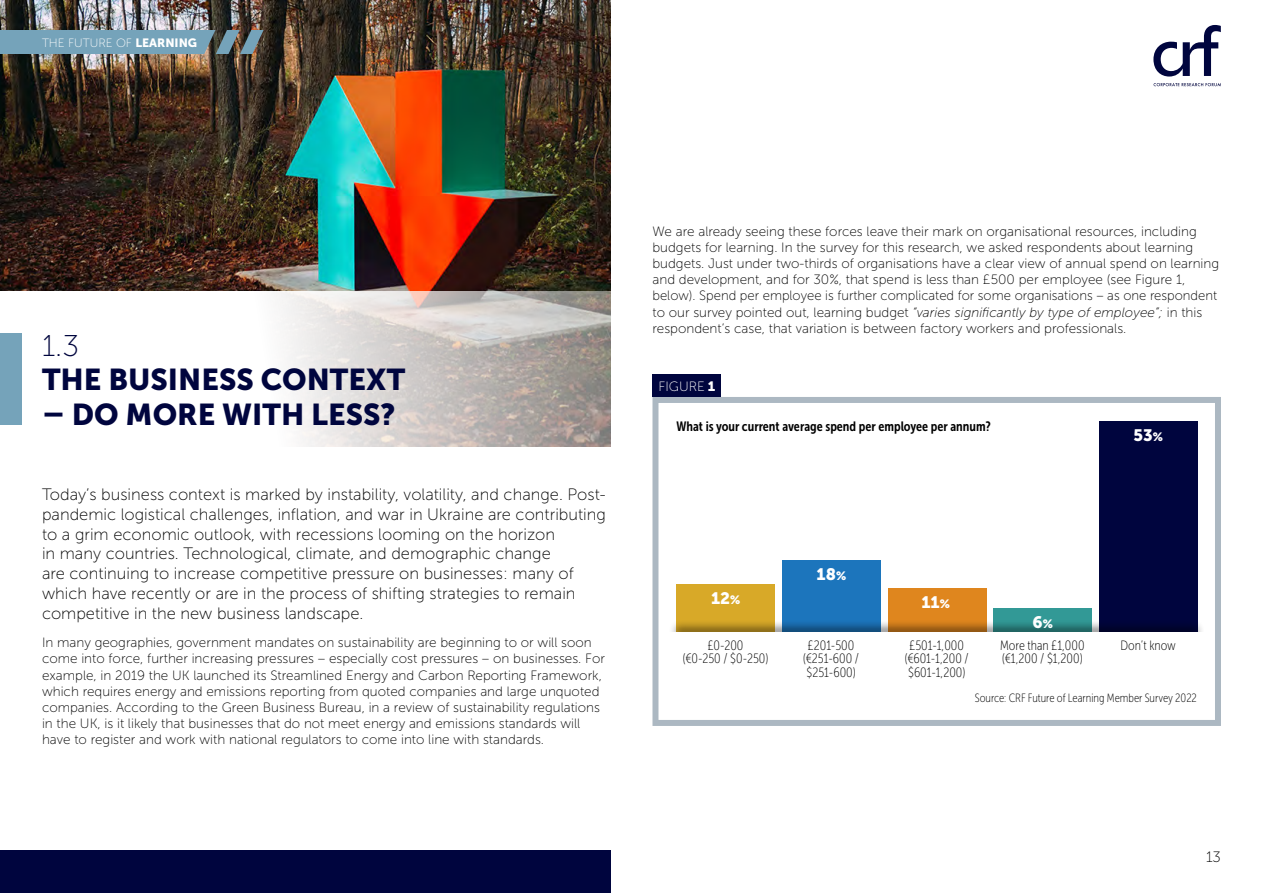
<style>
.page{position:relative;width:1263px;height:893px;background:#fff}
.page>*{position:absolute;margin:0;border:0;box-sizing:border-box;transform-origin:0 0}
.t1{font:30px "Museo Sans 900";color:#00053e}
.t2{font:30px "Museo Sans 100";color:#00053e}
.t3{font:16.5px/19.8px "Museo Sans 100";color:#000}
.t4{font:16.5px "Museo Sans 900";color:#fff}
.t5{font:15px "Museo Sans 100";color:#000}
.t6{font:13.5px/16.2px "Museo Sans 100";color:#000}
.t7{font:13.5px/13.5px "Museo Sans Cond 100";color:#000;text-align:center}
.t8{font:13.5px "Museo Sans Cond 700";color:#000}
.t9{font:13.5px "Museo Sans 100";color:#fff}
.t10{font:12px "Museo Sans Cond 100";color:#000}
.t11{font:12px "Museo Sans 100";color:#fff}
.s1{font-family:"Museo Sans 900"}
.s2{font-style:italic}
.s3{font-size:12px}
</style>
<div class="page">
<div style="left:0;top:851px;width:610px;height:42px;background:#00053e"></div>
<svg style="left:1153px;top:25px;width:68px;height:52px"></svg>
<svg style="left:1153px;top:83px;width:68px;height:3px"></svg>
<img style="left:0;top:0;width:610px;height:291px">
<svg style="left:21px;top:291px;width:700px;height:156px"></svg>
<div style="left:0;top:333px;width:21px;height:92px;background:#75a3ba"></div>
<div style="left:1099px;top:421px;width:98px;height:211px;background:#00053e"></div>
<div style="left:994px;top:608px;width:98px;height:24px;background:#329996"></div>
<div style="left:888px;top:588px;width:98px;height:44px;background:#df861e"></div>
<div style="left:782px;top:560px;width:98px;height:72px;background:#1c75bc"></div>
<div style="left:677px;top:584px;width:98px;height:48px;background:#d8a928"></div>
<div style="left:652px;top:397px;width:569px;height:329px;border:6px solid #acb8c2"></div>
<div style="left:669px;top:620px;width:536px;height:23px;background:#000;opacity:.5"></div>
<div style="left:659px;top:632px;width:553px;height:24px;background:#fff"></div>
<div style="left:652px;top:375px;width:69px;height:22px;background:#00053e"></div>
<svg style="left:0;top:30px;width:264px;height:24px;background:#7097aa"></svg>
<p class="t11" style="left:42px;top:36px;width:157px">THE FUTURE OF <span class="s1">LEARNING</span></p>
<h1 class="t2" style="left:42px;top:329px;width:39px">1.3</h1>
<h1 class="t1" style="left:42px;top:363px;width:365px">THE BUSINESS CONTEXT</h1>
<h1 class="t1" style="left:42px;top:397px;width:355px">– DO MORE WITH LESS?</h1>
<p class="t3" style="left:42px;top:485px;width:565px">Today’s business context is marked by instability, volatility, and change. Post&shy;pandemic logistical challenges, inflation, and war in Ukraine are contributing to a grim economic outlook, with recessions looming on the horizon<br>in many countries. Technological, climate, and demographic change<br>are continuing to increase competitive pressure on businesses: many of which have recently or are in the process of shifting strategies to remain competitive in the new business landscape.</p>
<p class="t6" style="left:42px;top:634px;width:564px">In many geographies, government mandates on sustainability are beginning to or will soon come into force, further increasing pressures – especially cost pressures – on businesses. For example, in 2019 the UK launched its Streamlined Energy and Carbon Reporting Framework, which requires energy and emissions reporting from quoted companies and large unquoted companies. According to the Green Business Bureau, in a review of sustainability regulations in the UK, is it likely that businesses that do not meet energy and emissions standards will have to register and work with national regulators to come into line with standards.</p>
<p class="t6" style="left:652px;top:223px;width:568px">We are already seeing these forces leave their mark on organisational resources, including budgets for learning. In the survey for this research, we asked respondents about learning budgets. Just under two-thirds of organisations have a clear view of annual spend on learning and development, and for 30%, that spend is less than £500 per employee (see Figure 1, below). Spend per employee is further complicated for some organisations – as one respondent to our survey pointed out, learning budget <span class="s2">“varies significantly by type of employee”;</span> in this respondent’s case, that variation is between factory workers and professionals.</p>
<p class="t9" style="left:658px;top:379px;width:58px">FIGURE <span class="s1">1</span></p>
<p class="t8" style="left:676px;top:419px;width:316px">What is your current average spend per employee per annum?</p>
<p class="t4" style="left:817px;top:565px;width:31px">18<span class="s3">%</span></p>
<p class="t4" style="left:711px;top:589px;width:31px">12<span class="s3">%</span></p>
<p class="t4" style="left:921px;top:593px;width:30px">11<span class="s3">%</span></p>
<p class="t4" style="left:1032px;top:613px;width:22px">6<span class="s3">%</span></p>
<p class="t4" style="left:1133px;top:426px;width:31px">53<span class="s3">%</span></p>
<p class="t7" style="left:683px;top:639px;width:87px">£0-200<br>(€0-250 / $0-250)</p>
<p class="t7" style="left:803px;top:639px;width:57px">£201-500 (€251-600 / $251-600)</p>
<p class="t7" style="left:905px;top:639px;width:65px">£501-1,000 (€601-1,200 / $601-1,200)</p>
<p class="t7" style="left:1000px;top:639px;width:86px;text-align:left">More than £1,000 (€1,200 / $1,200)</p>
<p class="t7" style="left:1120px;top:639px;width:57px">Don’t know</p>
<p class="t10" style="left:975px;top:691px;width:224px">Source: CRF Future of Learning Member Survey 2022</p>
<p class="t5" style="left:1206px;top:849px;width:16px">13</p>
</div>
